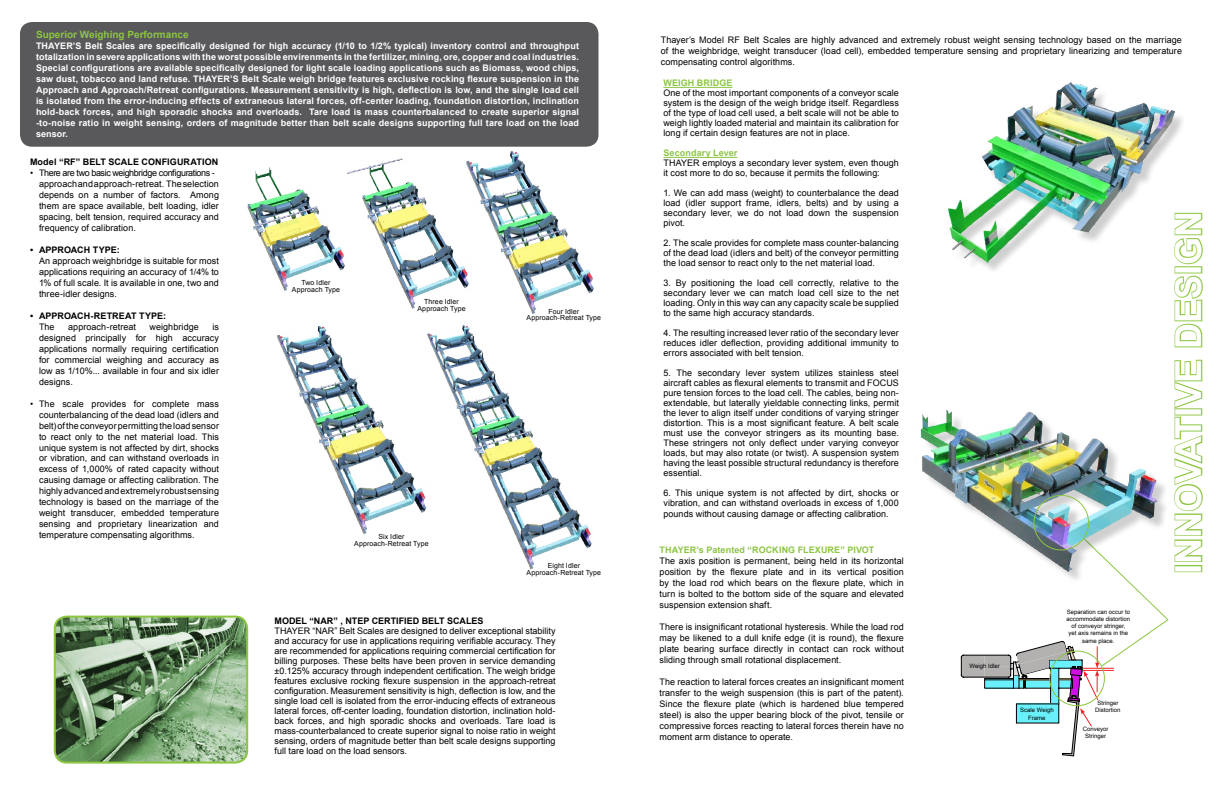
<style>
.page{position:relative;width:1224px;height:792px;background:#fff}
.page>*{position:absolute;margin:0;border:0;box-sizing:border-box;transform-origin:0 0}
.t1{font:700 36px "Arial";color:#fff}
.t2{font:700 10px "Arial";color:#8dc640}
.t3{font:9px/11px "Arial";letter-spacing:.005em;color:#000;text-align:justify}
.t4{font:700 9px/11px "Arial";letter-spacing:.015em;color:#fff;text-align:justify}
.t5{font:700 9px "Arial";color:#000}
.t6{font:700 9px "Arial";letter-spacing:.015em;color:#8cc641}
.t7{font:7px/6.7px "Arial";letter-spacing:.015em;color:#000;text-align:center}
.t8{font:6px/7.2px "Arial";color:#000;text-align:center}
</style>
<div class="page">
<div style="left:20px;top:22px;width:578px;height:125px;background:#59595c;border-radius:12px"></div>
<img style="left:355px;top:158px;width:87px;height:151px">
<img style="left:442px;top:98px;width:157px;height:193px">
<img style="left:420px;top:291px;width:173px;height:279px">
<img style="left:55px;top:617px;width:192px;height:145px">
<div style="left:54px;top:616px;width:194px;height:148px;border:2px solid #8dc640;border-radius:12px"></div>
<div style="left:1175px;top:408px;width:27px;height:8px;border:2px solid #8dc640"></div>
<svg style="left:1174px;top:359px;width:29px;height:51px"></svg>
<svg style="left:1174px;top:281px;width:29px;height:67px"></svg>
<img style="left:247px;top:167px;width:108px;height:124px">
<img style="left:277px;top:314px;width:161px;height:222px">
<hr style="left:663px;top:87px;width:70px;height:1px;background:#8cc641">
<hr style="left:663px;top:157px;width:74px;height:1px;background:#8cc641">
<img style="left:947px;top:82px;width:256px;height:199px">
<img style="left:920px;top:388px;width:277px;height:115px">
<img style="left:961px;top:416px;width:242px;height:340px">
<p class="t2" style="left:36px;top:28px;width:154px">Superior Weighing Performance</p>
<p class="t4" style="left:36px;top:41px;width:545px">THAYER’S Belt Scales are specifically designed for high accuracy (1/10 to 1/2% typical) inventory control and throughput totalization in severe applications with the worst possible envirenments in the fertilizer, mining, ore, copper and coal industries.<br>Special configurations are available specifically designed for light scale loading applications such as Biomass, wood chips, saw dust, tobacco and land refuse. THAYER’S Belt Scale weigh bridge features exclusive rocking flexure suspension in the Approach and Approach/Retreat configurations. Measurement sensitivity is high, deflection is low, and the single load cell is isolated from the error-inducing effects of extraneous lateral forces, off-center loading, foundation distortion, inclination hold-back forces, and high sporadic shocks and overloads. Tare load is mass counterbalanced to create superior signal -to-noise ratio in weight sensing, orders of magnitude better than belt scale designs supporting full tare load on the load sensor.</p>
<p class="t5" style="left:30px;top:155px;width:190px">Model “RF” BELT SCALE CONFIGURATION</p>
<p class="t3" style="left:39px;top:167px;width:182px;text-align:left;text-indent:-9px">• There are two basic weighbridge configurations - approach and approach-retreat. The selection depends on a number of factors. Among them are space available, belt loading, idler spacing, belt tension, required accuracy and frequency of calibration.</p>
<p class="t5" style="left:30px;top:243px;width:91px">• APPROACH TYPE:</p>
<p class="t3" style="left:39px;top:255px;width:181px">An approach weighbridge is suitable for most applications requiring an accuracy of 1/4% to 1% of full scale. It is available in one, two and three-idler designs.</p>
<p class="t5" style="left:30px;top:309px;width:138px">• APPROACH-RETREAT TYPE:</p>
<p class="t3" style="left:39px;top:321px;width:17px">The</p>
<p class="t3" style="left:68px;top:321px;width:69px">approach-retreat</p>
<p class="t3" style="left:150px;top:321px;width:51px">weighbridge</p>
<p class="t3" style="left:39px;top:321px;width:181px;text-indent:173px">is designed principally for high accuracy applications normally requiring certification for commercial weighing and accuracy as low as 1/10%... available in four and six idler designs.</p>
<p class="t3" style="left:39px;top:398px;width:182px;text-indent:-9px">• The scale provides for complete mass counterbalancing of the dead load (idlers and belt) of the conveyor permitting the load sensor to react only to the net material load. This unique system is not affected by dirt, shocks or vibration, and can withstand overloads in excess of 1,000% of rated capacity without causing damage or affecting calibration. The highly advanced and extremely robust sensing technology is based on the marriage of the weight transducer, embedded temperature sensing and proprietary linearization and temperature compensating algorithms.</p>
<p class="t7" style="left:292px;top:279px;width:50px">Two Idler<br>Approach Type</p>
<p class="t7" style="left:417px;top:298px;width:50px">Three Idler<br>Approach Type</p>
<p class="t7" style="left:527px;top:308px;width:76px">Four Idler<br>Approach-Retreat Type</p>
<p class="t7" style="left:354px;top:534px;width:76px;line-height:7px">Six Idler<br>Approach-Retreat Type</p>
<p class="t7" style="left:548px;top:562px;width:34px">Eight Idler</p>
<p class="t7" style="left:527px;top:569px;width:76px">Approach-Retreat Type</p>
<p class="t5" style="left:275px;top:615px;width:211px">MODEL “NAR” , NTEP CERTIFIED BELT SCALES</p>
<p class="t3" style="left:275px;top:626px;width:283px;line-height:10px">THAYER “NAR” Belt Scales are designed to deliver exceptional stability and accuracy for use in applications requiring verifiable accuracy. They are recommended for applications requiring commercial certification for billing purposes. These belts have been proven in service demanding ±0.125% accuracy through independent certification. The weigh bridge features exclusive rocking flexure suspension in the approach-retreat configuration. Measurement sensitivity is high, deflection is low, and the single load cell is isolated from the error-inducing effects of extraneous lateral forces, off-center loading, foundation distortion, inclination hold&shy;back forces, and high sporadic shocks and overloads. Tare load is mass-counterbalanced to create superior signal to noise ratio in weight sensing, orders of magnitude better than belt scale designs supporting full tare load on the load sensors.</p>
<p class="t3" style="left:661px;top:34px;width:523px">Thayer’s Model RF Belt Scales are highly advanced and extremely robust weight sensing technology based on the marriage of the weighbridge, weight transducer (load cell), embedded temperature sensing and proprietary linearizing and temperature compensating control algorithms.</p>
<p class="t6" style="left:663px;top:77px;width:71px">WEIGH BRIDGE</p>
<p class="t3" style="left:663px;top:88px;width:237px;line-height:10px">One of the most important components of a conveyor scale system is the design of the weigh bridge itself. Regardless of the type of load cell used, a belt scale will not be able to weigh lightly loaded material and maintain its calibration for long if certain design features are not in place.</p>
<p class="t6" style="left:663px;top:147px;width:75px">Secondary Lever</p>
<p class="t3" style="left:663px;top:158px;width:237px;line-height:10px">THAYER employs a secondary lever system, even though it cost more to do so, because it permits the following:</p>
<p class="t3" style="left:663px;top:188px;width:237px;line-height:10px">1. We can add mass (weight) to counterbalance the dead load (idler support frame, idlers, belts) and by using a secondary lever, we do not load down the suspension pivot.</p>
<p class="t3" style="left:663px;top:238px;width:237px;line-height:10px">2. The scale provides for complete mass counter-balancing of the dead load (idlers and belt) of the conveyor permitting the load sensor to react only to the net material load.</p>
<p class="t3" style="left:663px;top:278px;width:237px;line-height:10px">3. By positioning the load cell correctly, relative to the secondary lever we can match load cell size to the net loading. Only in this way can any capacity scale be supplied to the same high accuracy standards.</p>
<p class="t3" style="left:663px;top:328px;width:237px;line-height:10px">4. The resulting increased lever ratio of the secondary lever reduces idler deflection, providing additional immunity to errors associated with belt tension.</p>
<p class="t3" style="left:663px;top:368px;width:237px;line-height:10px">5. The secondary lever system utilizes stainless steel aircraft cables as flexural elements to transmit and FOCUS pure tension forces to the load cell. The cables, being non&shy;extendable, but laterally yieldable connecting links, permit the lever to align itself under conditions of varying stringer distortion. This is a most significant feature. A belt scale must use the conveyor stringers as its mounting base.<br>These stringers not only deflect under varying conveyor loads, but may also rotate (or twist). A suspension system having the least possible structural redundancy is therefore essential.</p>
<p class="t3" style="left:663px;top:488px;width:237px;line-height:10px">6. This unique system is not affected by dirt, shocks or vibration, and can withstand overloads in excess of 1,000</p>
<p class="t3" style="left:663px;top:509px;width:227px">pounds without causing damage or affecting calibration.</p>
<p class="t6" style="left:660px;top:544px;width:216px">THAYER’s Patented “ROCKING FLEXURE” PIVOT</p>
<p class="t3" style="left:660px;top:556px;width:246px">The axis position is permanent, being held in its horizontal position by the flexure plate and in its vertical position by the load rod which bears on the flexure plate, which in turn is bolted to the bottom side of the square and elevated suspension extension shaft.</p>
<p class="t3" style="left:660px;top:622px;width:246px">There is insignificant rotational hysteresis. While the load rod may be likened to a dull knife edge (it is round), the flexure plate bearing surface directly in contact can rock without sliding through small rotational displacement.</p>
<p class="t3" style="left:660px;top:677px;width:246px">The reaction to lateral forces creates an insignificant moment transfer to the weigh suspension (this is part of the patent).<br>Since the flexure plate (which is hardened blue tempered steel) is also the upper bearing block of the pivot, tensile or compressive forces reacting to lateral forces therein have no moment arm distance to operate.</p>
<p class="t8" style="left:970px;top:662px;width:32px">Weigh Idler</p>
<p class="t8" style="left:1067px;top:608px;width:65px">Separation can occur to accommodate distortion of conveyor stringer,<br>yet axis remains in the same place.</p>
<p class="t8" style="left:1020px;top:707px;width:35px">Scale Weigh<br>Frame</p>
<p class="t8" style="left:1095px;top:699px;width:27px">Stringer<br>Distortion</p>
<p class="t8" style="left:1083px;top:726px;width:27px">Conveyor<br>Stringer</p>
<h1 class="t1" style="left:1165px;top:574px;width:364px;rotate:-90deg">INNOVATIVE DESIGN</h1>
</div>
